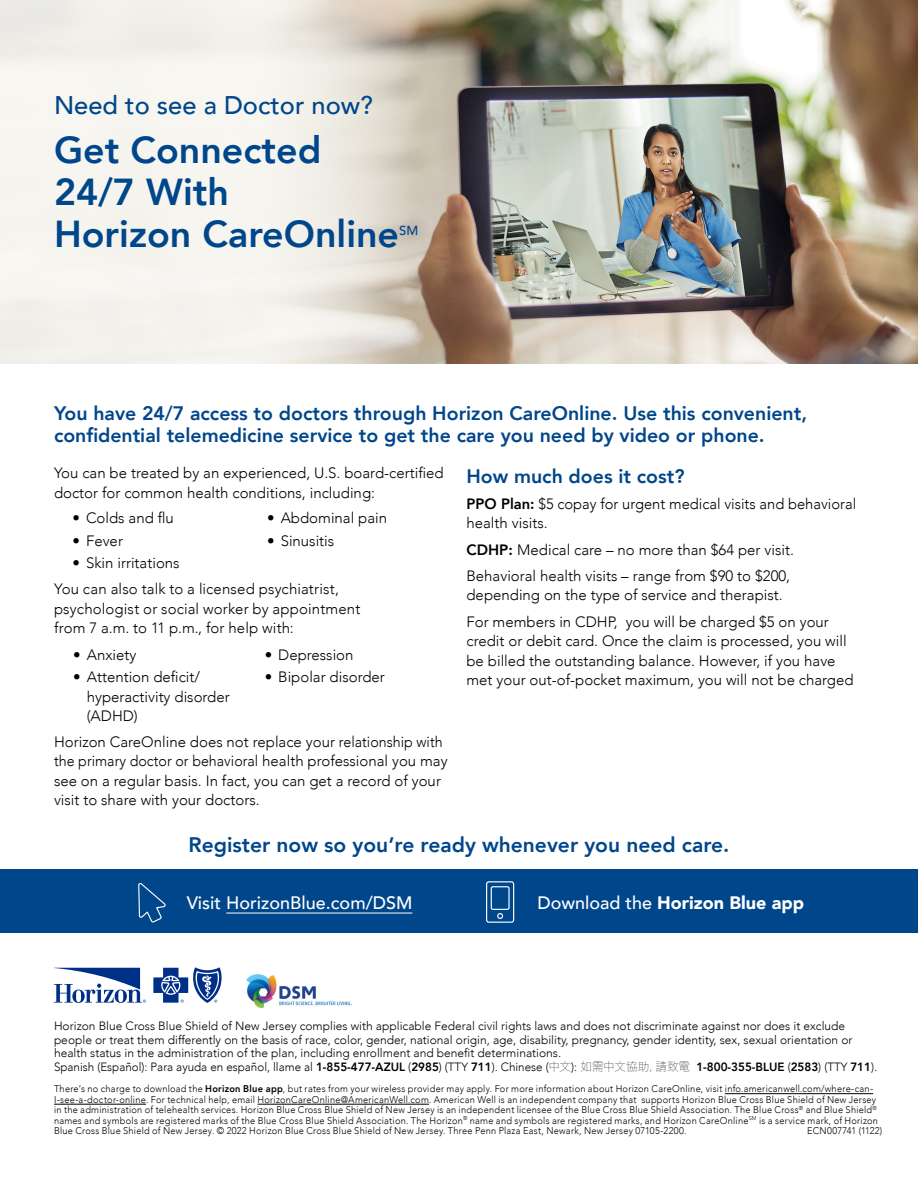
<style>
.page{position:relative;width:918px;height:1188px;background:#fff}
.page>*{position:absolute;margin:0;border:0;box-sizing:border-box;transform-origin:0 0}
.t1{font:800 37.5px/42px "Avenir";color:#00468b}
.t2{font:500 25.5px "Avenir";color:#00468b}
.t3{font:800 21px "Avenir";color:#00468b}
.subhead{font:800 19.5px/22.5px "Avenir";color:#00468b}
.t4{font:900 18px "Avenir";color:#fff}
.t5{font:500 18px "Avenir";color:#fff}
.body{font:300 15px/19.5px "Avenir";color:#000}
.t6{font:500 13.05px "Avenir";color:#00468b}
.body-2{font:300 12px/13.5px "Avenir";color:#000}
.body-3{font:300 9.75px/10.5px "Avenir";letter-spacing:.025em;color:#000;scale:.95 1}
.s1{font-weight:800}
.s2{font-weight:500}
.s3{font-family:"Hiragino Sans W0";font-weight:400}
</style>
<div class="page">
<img style="left:0;top:0;width:918px;height:363px">
<div style="left:0;top:869px;width:918px;height:64px;background:#00468b"></div>
<hr style="left:226px;top:913px;width:186px;height:1px;background:#fff">
<hr style="left:725px;top:1093px;width:148px;height:1px;background:#000">
<hr style="left:54px;top:1104px;width:92px;height:1px;background:#000">
<hr style="left:258px;top:1104px;width:171px;height:1px;background:#000">
<img style="left:246px;top:974px;width:105px;height:33px">
<svg style="left:54px;top:968px;width:92px;height:35px"></svg>
<svg style="left:153px;top:967px;width:69px;height:36px"></svg>
<svg style="left:486px;top:881px;width:28px;height:42px"></svg>
<svg style="left:138px;top:883px;width:28px;height:39px"></svg>
<p class="t2" style="left:54px;top:83px;width:320px">Need to see a Doctor now?</p>
<p class="t1" style="left:54px;top:129px;width:269px">Get Connected</p>
<p class="t1" style="left:54px;top:171px;width:347px">24/7 With<br>Horizon CareOnline</p>
<p class="t6" style="left:399px;top:219px;width:21px">SM</p>
<p class="subhead" style="left:54px;top:402px;width:755px">You have 24/7 access to doctors through Horizon CareOnline. Use this convenient, confidential telemedicine service to get the care you need by video or phone.</p>
<p class="body" style="left:54px;top:463px;width:391px">You can be treated by an experienced, U.S. board-certified doctor for common health conditions, including:</p>
<p class="body" style="left:73px;top:509px;width:103px">• Colds and flu</p>
<p class="body" style="left:73px;top:531px;width:52px">• Fever</p>
<p class="body" style="left:73px;top:553px;width:109px">• Skin irritations</p>
<p class="body" style="left:267px;top:509px;width:121px">• Abdominal pain</p>
<p class="body" style="left:267px;top:531px;width:69px">• Sinusitis</p>
<p class="body" style="left:54px;top:579px;width:308px">You can also talk to a licensed psychiatrist, psychologist or social worker by appointment from 7 a.m. to 11 p.m., for help with:</p>
<p class="body" style="left:73px;top:645px;width:65px">• Anxiety</p>
<p class="body" style="left:87px;top:667px;width:145px;text-indent:-14px">• Attention deficit/ hyperactivity disorder (ADHD)</p>
<p class="body" style="left:265px;top:645px;width:90px">• Depression</p>
<p class="body" style="left:265px;top:667px;width:122px">• Bipolar disorder</p>
<p class="body" style="left:54px;top:732px;width:395px">Horizon CareOnline does not replace your relationship with the primary doctor or behavioral health professional you may see on a regular basis. In fact, you can get a record of your visit to share with your doctors.</p>
<p class="subhead" style="left:466px;top:465px;width:220px">How much does it cost?</p>
<p class="body" style="left:466px;top:494px;width:391px"><span class="s1">PPO Plan:</span> $5 copay for urgent medical visits and behavioral health visits.</p>
<p class="body" style="left:466px;top:540px;width:329px"><span class="s1">CDHP:</span> Medical care – no more than $64 per visit.</p>
<p class="body" style="left:466px;top:566px;width:325px">Behavioral health visits – range from $90 to $200, depending on the type of service and therapist.</p>
<p class="body" style="left:466px;top:612px;width:389px">For members in CDHP, you will be charged $5 on your credit or debit card. Once the claim is processed, you will be billed the outstanding balance. However, if you have met your out-of-pocket maximum, you will not be charged</p>
<p class="t3" style="left:189px;top:828px;width:542px">Register now so you’re ready whenever you need care.</p>
<p class="t5" style="left:187px;top:887px;width:227px">Visit HorizonBlue.com/DSM</p>
<p class="t4" style="left:537px;top:887px;width:268px"><span class="s2">Download the</span> Horizon Blue app</p>
<p class="body-2" style="left:54px;top:1020px;width:825px">Horizon Blue Cross Blue Shield of New Jersey complies with applicable Federal civil rights laws and does not discriminate against nor does it exclude people or treat them differently on the basis of race, color, gender, national origin, age, disability, pregnancy, gender identity, sex, sexual orientation or health status in the administration of the plan, including enrollment and benefit determinations.<br>Spanish (Español): Para ayuda en español, llame al <span class="s1">1-855-477-AZUL</span> (<span class="s1">2985</span>) (TTY <span class="s1">711</span>). Chinese (<span class="s3">中文</span>): <span class="s3">如需中文協助，請致電</span> <span class="s1">1-800-355-BLUE</span> (<span class="s1">2583</span>) (TTY <span class="s1">711</span>).</p>
<p class="body-3" style="left:54px;top:1084px;width:869px">There’s no charge to download the <span class="s1">Horizon Blue app</span>, but rates from your wireless provider may apply. For more information about Horizon CareOnline, visit info.americanwell.com/where-can-I-see-a-doctor-online. For technical help, email HorizonCareOnline@AmericanWell.com. American Well is an independent company that supports Horizon Blue Cross Blue Shield of New Jersey in the administration of telehealth services. Horizon Blue Cross Blue Shield of New Jersey is an independent licensee of the Blue Cross Blue Shield Association. The Blue Cross<sup>®</sup> and Blue Shield<sup>® </sup>names and symbols are registered marks of the Blue Cross Blue Shield Association. The Horizon<sup>®</sup> name and symbols are registered marks, and Horizon CareOnline<sup>SM</sup> is a service mark, of Horizon Blue Cross Blue Shield of New Jersey. © 2022 Horizon Blue Cross Blue Shield of New Jersey. Three Penn Plaza East, Newark, New Jersey 07105-2200.</p>
<p class="body-3" style="left:807px;top:1126px;width:81px">ECN007741 (1122)</p>
</div>
